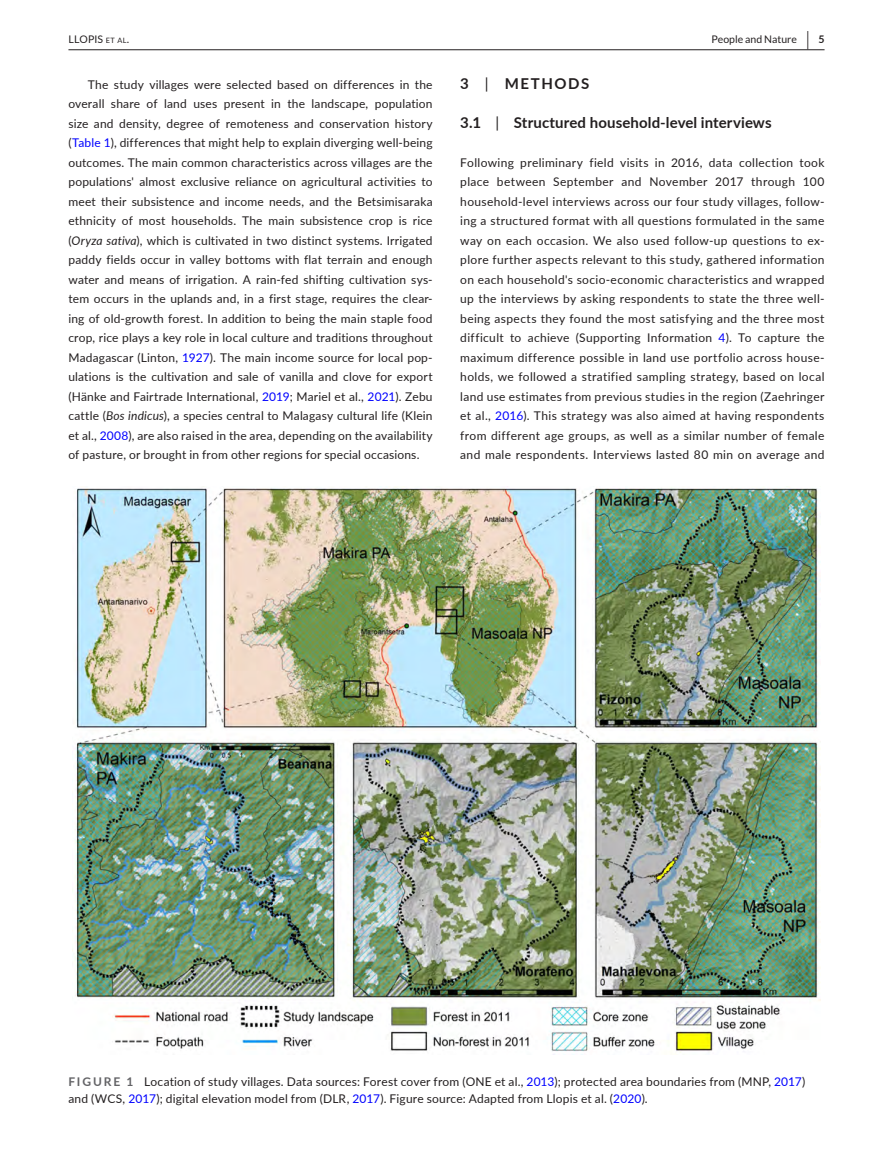
<style>
.page{position:relative;width:893px;height:1174px;background:#fff}
.page>*{position:absolute;margin:0;border:0;box-sizing:border-box;transform-origin:0 0}
.t1{font:700 19.5px "Lato";color:#231f20;scale:.43 1}
.t2{font:700 15px "Lato";letter-spacing:.01em;color:#231f20}
.t3{font:700 15px "Lato";letter-spacing:.11em;color:#231f20}
.t4{font:12px/19.5px "Lato";letter-spacing:.015em;color:#231f20;text-align:justify}
.t5{font:10.5px "Lato";color:#231f20}
.s1{font-size:7.35px}
.s2{font-style:inherit}
.s3{color:#00f}
.s4{font-style:italic}
.s5{font-weight:400}
.s6{font-weight:700;color:#636366}
</style>
<div class="page">
<hr style="left:68px;top:49px;width:756px;height:1px;background:#231f20">
<img style="left:72px;top:487px;width:749px;height:566px">
<p class="t5" style="left:68px;top:31px;width:62px">LLOPIS <span class="s1">et al</span><span class="s2">.</span></p>
<p class="t5" style="left:712px;top:33px;width:87px">People and Nature</p>
<h1 class="t1" style="left:807px;top:25px;width:43px">| <sup>5</sup></h1>
<p class="t4" style="left:68px;top:74px;width:366px;text-indent:20px">The study villages were selected based on differences in the overall share of land uses present in the landscape, population size and density, degree of remoteness and conservation history (<span class="s3">Table 1</span>), differences that might help to explain diverging well-being outcomes. The main common characteristics across villages are the populations' almost exclusive reliance on agricultural activities to meet their subsistence and income needs, and the Betsimisaraka ethnicity of most households. The main subsistence crop is rice (<span class="s4">Oryza sativa</span>), which is cultivated in two distinct systems. Irrigated paddy fields occur in valley bottoms with flat terrain and enough water and means of irrigation. A rain-fed shifting cultivation sys&shy;tem occurs in the uplands and, in a first stage, requires the clear&shy;ing of old-growth forest. In addition to being the main staple food crop, rice plays a key role in local culture and traditions throughout Madagascar (Linton, <span class="s3">1927</span>). The main income source for local pop&shy;ulations is the cultivation and sale of vanilla and clove for export (Hänke and Fairtrade International, <span class="s3">2019</span>; Mariel et al., <span class="s3">2021</span>). Zebu cattle (<span class="s4">Bos indicus</span>), a species central to Malagasy cultural life (Klein et al., <span class="s3">2008</span>), are also raised in the area, depending on the availability of pasture, or brought in from other regions for special occasions.</p>
<p class="t3" style="left:460px;top:72px;width:131px">3 <span class="s5">|</span> METHODS</p>
<p class="t2" style="left:460px;top:111px;width:313px">3.1 <span class="s5">|</span> Structured household-level interviews</p>
<p class="t4" style="left:460px;top:152px;width:366px">Following preliminary field visits in 2016, data collection took place between September and November 2017 through 100 household-level interviews across our four study villages, follow&shy;ing a structured format with all questions formulated in the same way on each occasion. We also used follow-up questions to ex&shy;plore further aspects relevant to this study, gathered information on each household's socio-economic characteristics and wrapped up the interviews by asking respondents to state the three well&shy;being aspects they found the most satisfying and the three most difficult to achieve (Supporting Information <span class="s3">4</span>). To capture the maximum difference possible in land use portfolio across house&shy;holds, we followed a stratified sampling strategy, based on local land use estimates from previous studies in the region (Zaehringer et al., <span class="s3">2016</span>). This strategy was also aimed at having respondents from different age groups, as well as a similar number of female and male respondents. Interviews lasted 80 min on average and</p>
<p class="t4" style="left:68px;top:1073px;width:738px;line-height:16.5px"><span class="s6">FIGURE 1</span> Location of study villages. Data sources: Forest cover from (ONE et al., <span class="s3">2013</span>); protected area boundaries from (MNP, <span class="s3">2017</span>) and (WCS, <span class="s3">2017</span>); digital elevation model from (DLR, <span class="s3">2017</span>). Figure source: Adapted from Llopis et al. (<span class="s3">2020</span>).</p>
</div>
